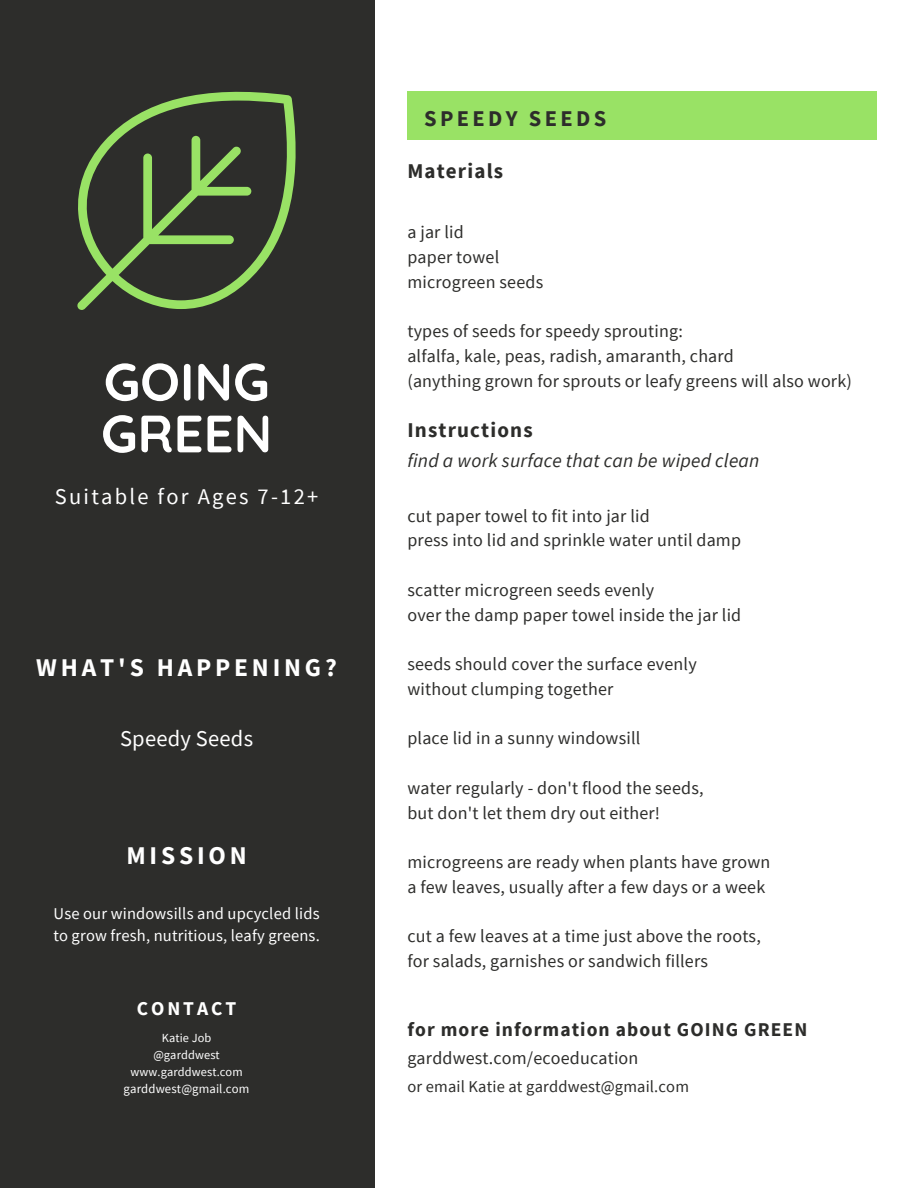
<style>
.page{position:relative;width:918px;height:1188px;background:#2d2d2b}
.page>*{position:absolute;margin:0;border:0;box-sizing:border-box;transform-origin:0 0}
.t1{font:700 52.5px/51.8px "Quicksand";color:#fff}
.t2{font:700 25.5px "Source Sans Pro";letter-spacing:.15em;color:#fff}
.t3{font:22.5px "Source Sans Pro";letter-spacing:.1em;color:#fff}
.t4{font:22.5px "Source Sans Pro";letter-spacing:.01em;color:#fff}
.t5{font:700 22.5px "Source Sans Pro";letter-spacing:.15em;color:#2d2d2b}
.t6{font:700 21px "Source Sans Pro";letter-spacing:.055em;color:#2d2d2b}
.t7{font:italic 19.5px "Source Sans Pro";letter-spacing:.01em;color:#2d2d2b}
.t8{font:700 19.5px "Source Sans Pro";letter-spacing:.055em;color:#2d2d2b}
.t9{font:700 19.5px "Source Sans Pro";letter-spacing:.15em;color:#fff}
.t10{font:18px/24.8px "Source Sans Pro";letter-spacing:.01em;color:#2d2d2b}
.t11{font:16.5px/22.5px "Source Sans Pro";letter-spacing:.01em;color:#fff}
.t12{font:16.5px "Source Sans Pro";letter-spacing:.01em;color:#2d2d2b}
.t13{font:12.75px "Source Sans Pro";letter-spacing:.01em;color:#fff}
.t14{font:12.3px/16.8px "Source Sans Pro";letter-spacing:.01em;color:#fff;text-align:center}
</style>
<div class="page">
<div style="left:375px;top:0;width:543px;height:1188px;background:#fff"></div>
<div style="left:407px;top:92px;width:470px;height:48px;background:#99e265"></div>
<svg style="left:77px;top:92px;width:219px;height:218px"></svg>
<h1 class="t1" style="left:101px;top:355px;width:173px">GOING<br>GREEN</h1>
<p class="t3" style="left:55px;top:482px;width:265px">Suitable for Ages 7-12+</p>
<h2 class="t2" style="left:36px;top:651px;width:302px">WHAT'S HAPPENING?</h2>
<p class="t4" style="left:120px;top:724px;width:135px">Speedy Seeds</p>
<h2 class="t2" style="left:126px;top:839px;width:122px">MISSION</h2>
<p class="t11" style="left:53px;top:902px;width:268px">Use our windowsills and upcycled lids to grow fresh, nutritious, leafy greens.</p>
<p class="t9" style="left:137px;top:996px;width:101px">CONTACT</p>
<p class="t14" style="left:130px;top:1030px;width:114px">Katie Job @garddwest www.garddwest.com</p>
<p class="t13" style="left:124px;top:1080px;width:127px">garddwest@gmail.com</p>
<p class="t5" style="left:424px;top:104px;width:184px">SPEEDY SEEDS</p>
<p class="t6" style="left:407px;top:158px;width:97px">Materials</p>
<p class="t10" style="left:407px;top:219px;width:137px">a jar lid<br>paper towel microgreen seeds</p>
<p class="t10" style="left:407px;top:318px;width:446px">types of seeds for speedy sprouting:<br>alfalfa, kale, peas, radish, amaranth, chard<br>(anything grown for sprouts or leafy greens will also work)</p>
<p class="t6" style="left:407px;top:416px;width:127px">Instructions</p>
<p class="t7" style="left:407px;top:447px;width:354px">find a work surface that can be wiped clean</p>
<p class="t10" style="left:407px;top:503px;width:335px">cut paper towel to fit into jar lid<br>press into lid and sprinkle water until damp</p>
<p class="t10" style="left:407px;top:577px;width:335px">scatter microgreen seeds evenly<br>over the damp paper towel inside the jar lid</p>
<p class="t10" style="left:407px;top:651px;width:291px">seeds should cover the surface evenly without clumping together</p>
<p class="t10" style="left:407px;top:726px;width:234px">place lid in a sunny windowsill</p>
<p class="t10" style="left:407px;top:775px;width:298px">water regularly - don't flood the seeds, but don't let them dry out either!</p>
<p class="t10" style="left:407px;top:849px;width:365px">microgreens are ready when plants have grown a few leaves, usually after a few days or a week</p>
<p class="t10" style="left:407px;top:924px;width:355px">cut a few leaves at a time just above the roots, for salads, garnishes or sandwich fillers</p>
<p class="t8" style="left:407px;top:1016px;width:401px">for more information about GOING GREEN</p>
<p class="t10" style="left:407px;top:1045px;width:233px">garddwest.com/ecoeducation</p>
<p class="t12" style="left:407px;top:1076px;width:283px">or email Katie at garddwest@gmail.com</p>
</div>
